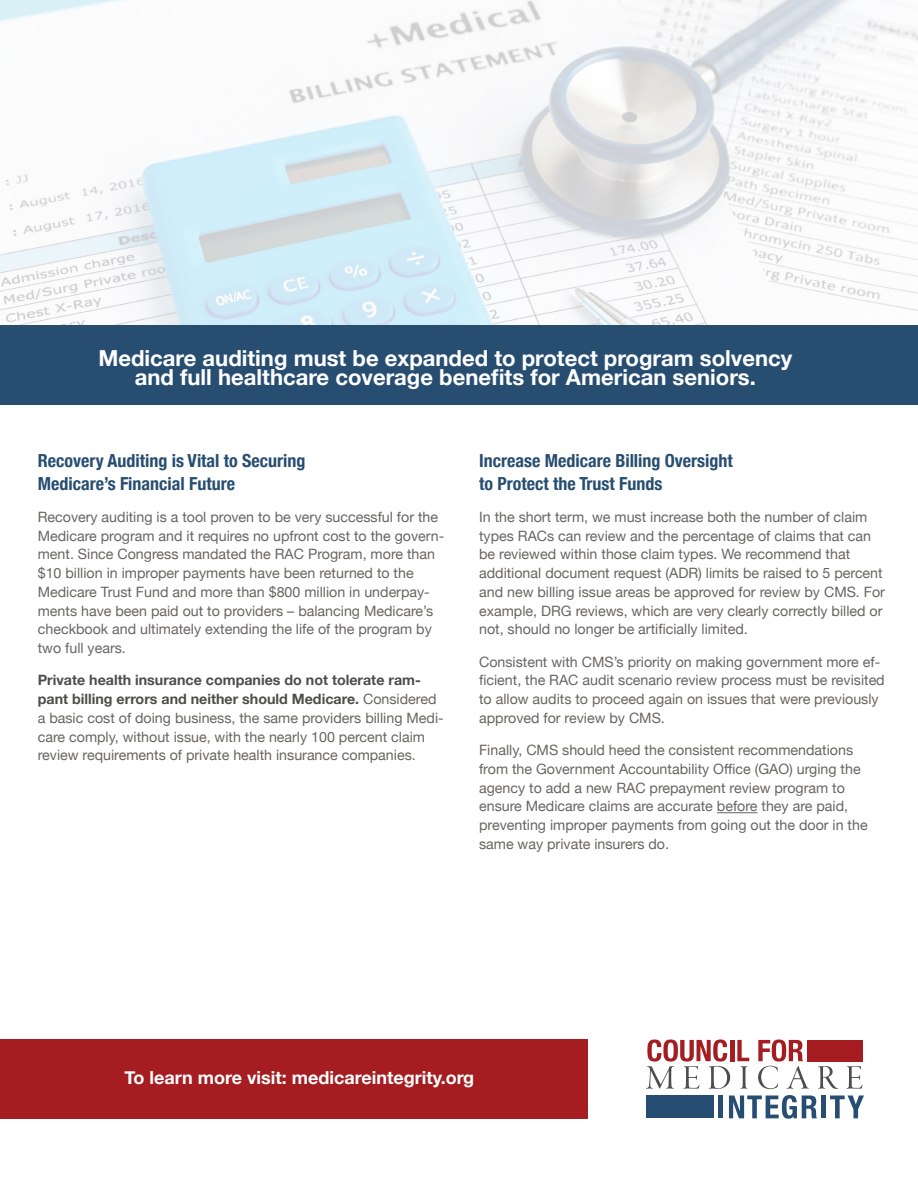
<style>
.page{position:relative;width:918px;height:1188px;background:#fff}
.page>*{position:absolute;margin:0;border:0;box-sizing:border-box;transform-origin:0 0}
.Body{font:700 22.05px/19.6px "Helvetica Neue";color:#fff;text-align:center}
.Body-2{font:700 condensed 18px/22.5px "Helvetica Neue";color:#274e71}
.Body-3{font:700 18px "Helvetica Neue";color:#fff}
.Body-4{font:14.25px/18.8px "Helvetica Neue";color:#686561}
.s1{font-weight:700;color:#4d4d4a}
</style>
<div class="page">
<img style="left:0;top:0;width:918px;height:326px">
<hr style="left:717px;top:812px;width:41px;height:1px;background:#686561">
<svg style="left:818px;top:1066px;width:20px;height:23px"></svg>
<svg style="left:846px;top:1066px;width:17px;height:23px"></svg>
<div style="left:808px;top:1040px;width:55px;height:21px;background:#a51d21"></div>
<svg style="left:646px;top:1040px;width:84px;height:49px"></svg>
<hr style="left:730px;top:1040px;width:4px;height:21px;background:#a51d21">
<svg style="left:737px;top:1040px;width:12px;height:49px"></svg>
<svg style="left:758px;top:1040px;width:51px;height:49px"></svg>
<div style="left:646px;top:1096px;width:68px;height:22px;background:#274e72"></div>
<hr style="left:719px;top:1095px;width:4px;height:23px;background:#274e72">
<svg style="left:729px;top:1095px;width:88px;height:24px"></svg>
<div style="left:821px;top:1095px;width:5px;height:23px;background:#274e72"></div>
<svg style="left:830px;top:1095px;width:34px;height:23px"></svg>
<div style="left:0;top:1040px;width:588px;height:79px;background:#a51d21"></div>
<div style="left:0;top:326px;width:918px;height:79px;background:#274e71"></div>
<p class="Body" style="left:98px;top:348px;width:695px">Medicare auditing must be expanded to protect program solvency and full healthcare coverage benefits for American seniors.</p>
<p class="Body-2" style="left:38px;top:448px;width:269px">Recovery Auditing is Vital to Securing<br>Medicare’s Financial Future</p>
<p class="Body-4" style="left:38px;top:508px;width:408px">Recovery auditing is a tool proven to be very successful for the Medicare program and it requires no upfront cost to the govern&shy;ment. Since Congress mandated the RAC Program, more than $10 billion in improper payments have been returned to the Medicare Trust Fund and more than $800 million in underpay&shy;ments have been paid out to providers – balancing Medicare’s checkbook and ultimately extending the life of the program by two full years.</p>
<p class="Body-4" style="left:38px;top:672px;width:407px"><span class="s1">Private health insurance companies do not tolerate ram&shy;pant billing errors and neither should Medicare.</span> Considered a basic cost of doing business, the same providers billing Medi&shy;care comply, without issue, with the nearly 100 percent claim review requirements of private health insurance companies.</p>
<p class="Body-2" style="left:479px;top:448px;width:255px">Increase Medicare Billing Oversight to Protect the Trust Funds</p>
<p class="Body-4" style="left:479px;top:508px;width:407px">In the short term, we must increase both the number of claim types RACs can review and the percentage of claims that can be reviewed within those claim types. We recommend that additional document request (ADR) limits be raised to 5 percent and new billing issue areas be approved for review by CMS. For example, DRG reviews, which are very clearly correctly billed or not, should no longer be artificially limited.</p>
<p class="Body-4" style="left:479px;top:653px;width:407px">Consistent with CMS’s priority on making government more ef&shy;ficient, the RAC audit scenario review process must be revisited to allow audits to proceed again on issues that were previously approved for review by CMS.</p>
<p class="Body-4" style="left:479px;top:741px;width:390px">Finally, CMS should heed the consistent recommendations from the Government Accountability Office (GAO) urging the agency to add a new RAC prepayment review program to ensure Medicare claims are accurate before they are paid, preventing improper payments from going out the door in the same way private insurers do.</p>
<p class="Body-3" style="left:124px;top:1064px;width:351px">To learn more visit: medicareintegrity.org</p>
</div>
